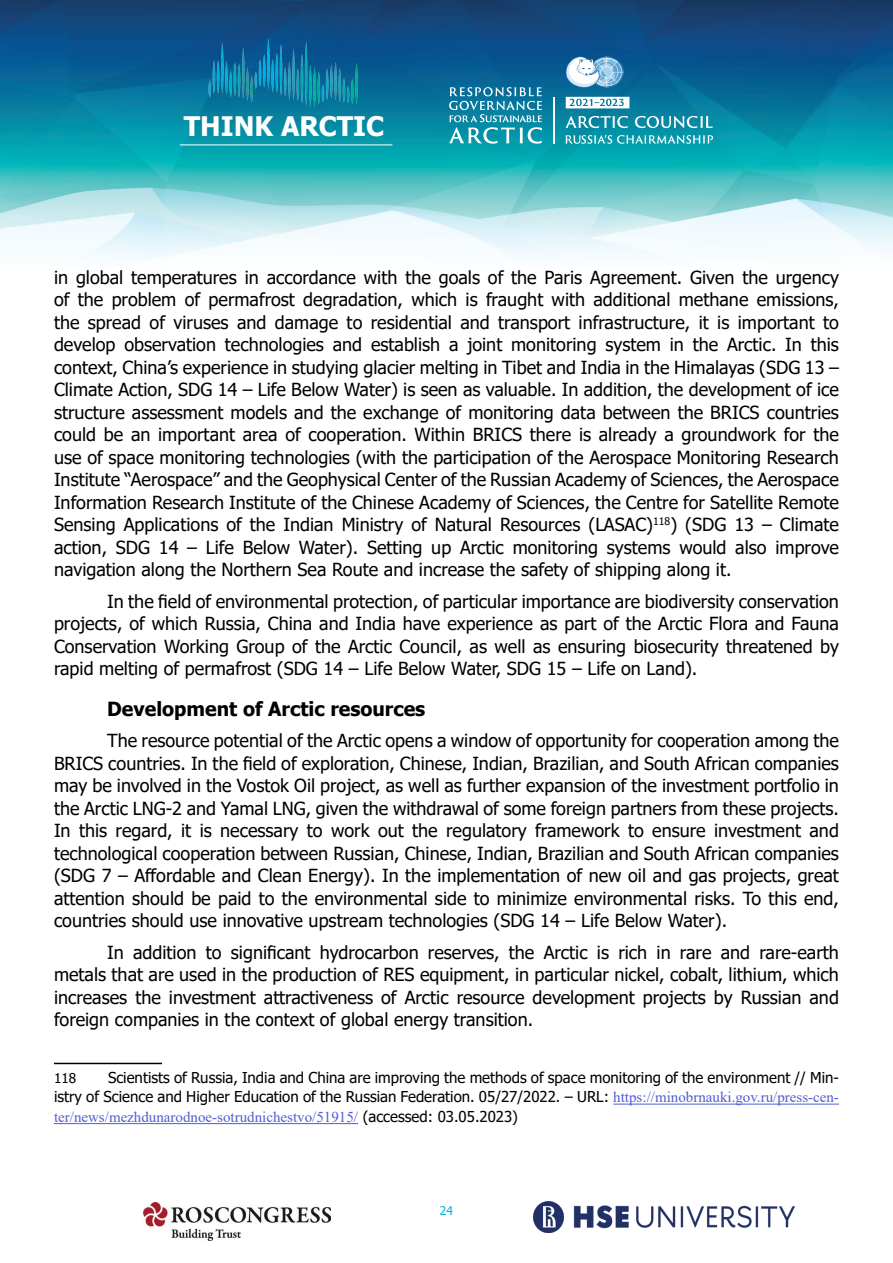
<style>
.page{position:relative;width:893px;height:1263px;background:#fff}
.page>*{position:absolute;margin:0;border:0;box-sizing:border-box;transform-origin:0 0}
.t1{font:700 26.85px "Tahoma";color:#fff}
.заголовок_нумер{font:700 19.5px "Tahoma";color:#000}
.Основной_текст{font:18px/22.5px "Tahoma";color:#000;text-align:justify}
.t2{font:15px/19.5px "Tahoma";color:#000;text-align:justify}
.t3{font:13.5px "Tahoma";color:#000}
.t4{font:12px "Tahoma";color:#00b5da}
.s1{font-family:"Times New Roman";color:#4f5cd6}
</style>
<div class="page">
<img style="left:534px;top:1201px;width:261px;height:31px">
<img style="left:143px;top:1202px;width:187px;height:38px">
<img style="left:0;top:0;width:893px;height:260px">
<img style="left:201px;top:34px;width:166px;height:79px">
<hr style="left:180px;top:145px;width:212px;height:1px;background:#fff">
<hr style="left:553px;top:97px;width:2px;height:47px;background:#fff">
<svg style="left:566px;top:116px;width:62px;height:12px"></svg>
<svg style="left:635px;top:116px;width:78px;height:12px"></svg>
<svg style="left:566px;top:135px;width:147px;height:9px"></svg>
<svg style="left:566px;top:97px;width:63px;height:11px"></svg>
<svg style="left:449px;top:87px;width:93px;height:57px;background:#3d9eb5"></svg>
<svg style="left:564px;top:56px;width:59px;height:32px"></svg>
<hr style="left:54px;top:1063px;width:108px;height:1px;background:#000">
<hr style="left:613px;top:1104px;width:226px;height:1px;background:#4f5cd6">
<hr style="left:54px;top:1123px;width:304px;height:1px;background:#4f5cd6">
<h1 class="t1" style="left:184px;top:107px;width:202px">THINK ARCTIC</h1>
<p class="Основной_текст" style="left:54px;top:267px;width:786px">in global temperatures in accordance with the goals of the Paris Agreement. Given the urgency of the problem of permafrost degradation, which is fraught with additional methane emissions, the spread of viruses and damage to residential and transport infrastructure, it is important to develop observation technologies and establish a joint monitoring system in the Arctic. In this context, China’s experience in studying glacier melting in Tibet and India in the Himalayas (SDG 13 – Climate Action, SDG 14 – Life Below Water) is seen as valuable. In addition, the development of ice structure assessment models and the exchange of monitoring data between the BRICS countries could be an important area of cooperation. Within BRICS there is already a groundwork for the use of space monitoring technologies (with the participation of the Aerospace Monitoring Research Institute “Aerospace” and the Geophysical Center of the Russian Academy of Sciences, the Aerospace Information Research Institute of the Chinese Academy of Sciences, the Centre for Satellite Remote Sensing Applications of the Indian Ministry of Natural Resources (LASAC)<sup>118</sup>) (SDG 13 – Climate action, SDG 14 – Life Below Water). Setting up Arctic monitoring systems would also improve navigation along the Northern Sea Route and increase the safety of shipping along it.</p>
<p class="Основной_текст" style="left:54px;top:591px;width:786px;text-indent:53px">In the field of environmental protection, of particular importance are biodiversity conservation projects, of which Russia, China and India have experience as part of the Arctic Flora and Fauna Conservation Working Group of the Arctic Council, as well as ensuring biosecurity threatened by rapid melting of permafrost (SDG 14 – Life Below Water, SDG 15 – Life on Land).</p>
<p class="заголовок_нумер" style="left:107px;top:695px;width:320px">Development of Arctic resources</p>
<p class="Основной_текст" style="left:54px;top:730px;width:786px;text-indent:53px">The resource potential of the Arctic opens a window of opportunity for cooperation among the BRICS countries. In the field of exploration, Chinese, Indian, Brazilian, and South African companies may be involved in the Vostok Oil project, as well as further expansion of the investment portfolio in the Arctic LNG-2 and Yamal LNG, given the withdrawal of some foreign partners from these projects.<br>In this regard, it is necessary to work out the regulatory framework to ensure investment and technological cooperation between Russian, Chinese, Indian, Brazilian and South African companies (SDG 7 – Affordable and Clean Energy). In the implementation of new oil and gas projects, great attention should be paid to the environmental side to minimize environmental risks. To this end, countries should use innovative upstream technologies (SDG 14 – Life Below Water).</p>
<p class="Основной_текст" style="left:54px;top:942px;width:786px;text-indent:53px">In addition to significant hydrocarbon reserves, the Arctic is rich in rare and rare-earth metals that are used in the production of RES equipment, in particular nickel, cobalt, lithium, which increases the investment attractiveness of Arctic resource development projects by Russian and foreign companies in the context of global energy transition.</p>
<p class="t2" style="left:54px;top:1068px;width:786px;text-indent:54px">Scientists of Russia, India and China are improving the methods of space monitoring of the environment // Min&shy;istry of Science and Higher Education of the Russian Federation. 05/27/2022. – URL: <span class="s1">https://minobrnauki.gov.ru/press-cen&shy;ter/news/mezhdunarodnoe-sotrudnichestvo/51915/</span> (accessed: 03.05.2023)</p>
<p class="t3" style="left:54px;top:1069px;width:24px">118</p>
<p class="t4" style="left:440px;top:1203px;width:15px">24</p>
</div>
